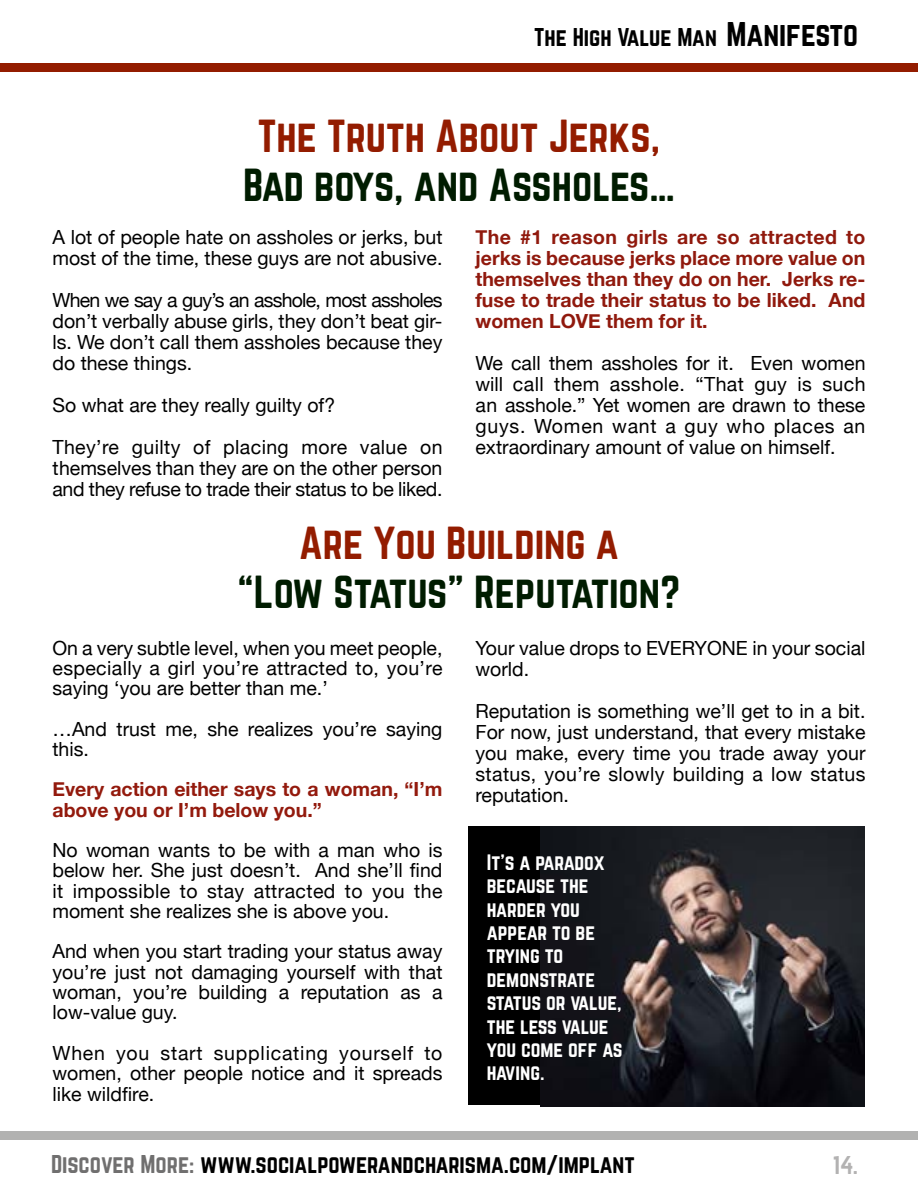
<style>
.page{position:relative;width:918px;height:1188px;background:#fff}
.page>*{position:absolute;margin:0;border:0;box-sizing:border-box;transform-origin:0 0}
.t1{font:40.5px "Norwester";color:#001c00}
.t2{font:40.5px "Norwester";color:#931c00}
.t3{font:22.5px "Norwester";color:#000}
.t4{font:22.5px "Norwester";color:#b3b2b2}
.t5{font:19.5px/21px "Helvetica Neue";color:#000;text-align:justify}
.t6{font:700 19.5px/21px "Helvetica Neue";color:#90190d;text-align:justify}
.t7{font:19.5px/23.4px "Norwester";color:#fff}
.t8{font:19.5px/21px "Helvetica Neue";letter-spacing:-.02em;color:#000}
.t9{font:700 19.5px/20.2px "Helvetica Neue";color:#931a0d}
.s1{font-size:30px}
.s2{color:#706f6f}
</style>
<div class="page">
<div style="left:0;top:63px;width:918px;height:9px;background:#931c00"></div>
<div style="left:0;top:1131px;width:918px;height:9px;background:#b2b2b1"></div>
<div style="left:469px;top:826px;width:395px;height:279px;background:#000"></div>
<img style="left:540px;top:826px;width:325px;height:281px">
<p class="t3" style="left:534px;top:27px;width:325px">The High Value Man <span class="s1">Manifesto</span></p>
<h1 class="t2" style="left:258px;top:117px;width:404px">The Truth About Jerks,</h1>
<h1 class="t1" style="left:243px;top:166px;width:433px">Bad boys, and Assholes…</h1>
<p class="t5" style="left:52px;top:227px;width:392px">A lot of people hate on assholes or jerks, but most of the time, these guys are not abusive.</p>
<p class="t5" style="left:52px;top:290px;width:392px">When we say a guy’s an asshole, most assholes don’t verbally abuse girls, they don’t beat gir&shy;ls. We don’t call them assholes because they do these things.</p>
<p class="t5" style="left:52px;top:385px;width:392px;line-height:42px">So what are they really guilty of?<br>They’re guilty of placing more value on</p>
<p class="t8" style="left:52px;top:458px;width:392px">themselves than they are on the other person and they refuse to trade their status to be liked.</p>
<p class="t6" style="left:475px;top:227px;width:392px">The #1 reason girls are so attracted to jerks is because jerks place more value on themselves than they do on her. Jerks re&shy;fuse to trade their status to be liked. And women LOVE them for it.</p>
<p class="t5" style="left:475px;top:354px;width:392px">We call them assholes for it. Even women will call them asshole. “That guy is such an asshole.” Yet women are drawn to these guys. Women want a guy who places an extraordinary amount of value on himself.</p>
<h1 class="t2" style="left:299px;top:524px;width:321px">Are You Building a</h1>
<h1 class="t1" style="left:238px;top:572px;width:444px">“Low Status” Reputation?</h1>
<p class="t5" style="left:52px;top:639px;width:392px;line-height:20.2px">On a very subtle level, when you meet people, especially a girl you’re attracted to, you’re saying ‘you are better than me.’</p>
<p class="t5" style="left:52px;top:720px;width:391px;line-height:20.2px">…And trust me, she realizes you’re saying this.</p>
<p class="t9" style="left:52px;top:780px;width:391px">Every action either says to a woman, “I’m above you or I’m below you.”</p>
<p class="t5" style="left:52px;top:841px;width:392px;line-height:20.2px">No woman wants to be with a man who is below her. She just doesn’t. And she’ll find it impossible to stay attracted to you the moment she realizes she is above you.</p>
<p class="t5" style="left:52px;top:942px;width:392px;line-height:20.2px">And when you start trading your status away you’re just not damaging yourself with that woman, you’re building a reputation as a low-value guy.</p>
<p class="t5" style="left:52px;top:1043px;width:391px;line-height:20.5px">When you start supplicating yourself to women, other people notice and it spreads like wildfire.</p>
<p class="t5" style="left:475px;top:638px;width:392px">Your value drops to EVERYONE in your social world.</p>
<p class="t5" style="left:475px;top:701px;width:392px">Reputation is something we’ll get to in a bit.<br>For now, just understand, that every mistake you make, every time you trade away your status, you’re slowly building a low status reputation.</p>
<p class="t7" style="left:487px;top:851px;width:137px">It’s a paradox because the harder you appear to be trying to demonstrate status or value, the less value you come off as having.</p>
<p class="t3" style="left:51px;top:1153px;width:585px"><span class="s2">Discover More:</span> www.socialpowerandcharisma.com/implant</p>
<p class="t4" style="left:833px;top:1154px;width:27px">14.</p>
</div>
